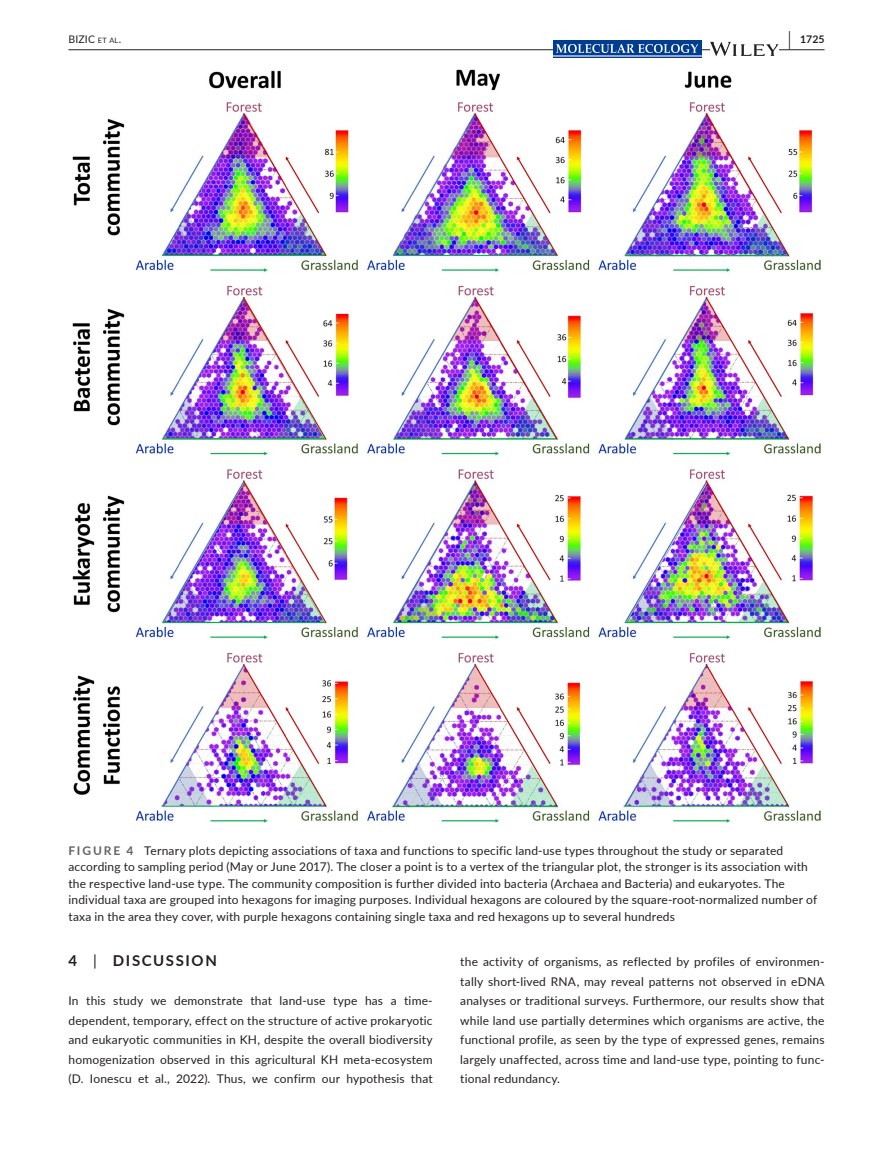
<style>
.page{position:relative;width:893px;height:1174px;background:#fff}
.page>*{position:absolute;margin:0;border:0;box-sizing:border-box;transform-origin:0 0}
.t1{font:700 15px "Lato";letter-spacing:.11em;color:#231f20}
.t2{font:12px/19.5px "Lato";letter-spacing:.015em;color:#231f20;text-align:justify}
.t3{font:10.5px "Lato";letter-spacing:.015em;color:#231f20}
.t4{font:700 10.5px "Lato";color:#231f20}
.s1{font-size:7.35px}
.s2{font-size:19.5px}
.s3{font-weight:700;color:#636366}
.s4{font-weight:400}
</style>
<div class="page">
<hr style="left:68px;top:49px;width:756px;height:1px;background:#231f20">
<div style="left:553px;top:41px;width:148px;height:17px;background:#003d91"></div>
<img style="left:556px;top:44px;width:142px;height:8px">
<hr style="left:553px;top:55px;width:148px;height:2px;background:#96a6d0">
<svg style="left:710px;top:42px;width:69px;height:14px"></svg>
<img style="left:72px;top:69px;width:749px;height:753px">
<p class="t3" style="left:68px;top:31px;width:54px">BIZIC <span class="s1">et al</span>.</p>
<p class="t4" style="left:789px;top:31px;width:37px"><span class="s2">|</span> 1725</p>
<p class="t2" style="left:68px;top:841px;width:750px;line-height:16.5px;text-align:left"><span class="s3">FIGURE 4</span> Ternary plots depicting associations of taxa and functions to specific land-use types throughout the study or separated according to sampling period (May or June 2017). The closer a point is to a vertex of the triangular plot, the stronger is its association with the respective land-use type. The community composition is further divided into bacteria (Archaea and Bacteria) and eukaryotes. The individual taxa are grouped into hexagons for imaging purposes. Individual hexagons are coloured by the square-root-normalized number of taxa in the area they cover, with purple hexagons containing single taxa and red hexagons up to several hundreds</p>
<p class="t1" style="left:68px;top:950px;width:150px">4 <span class="s4">|</span> DISCUSSION</p>
<p class="t2" style="left:68px;top:990px;width:366px">In this study we demonstrate that land-use type has a time&shy;dependent, temporary, effect on the structure of active prokaryotic and eukaryotic communities in KH, despite the overall biodiversity homogenization observed in this agricultural KH meta-ecosystem (D. Ionescu et al., 2022). Thus, we confirm our hypothesis that</p>
<p class="t2" style="left:460px;top:951px;width:366px">the activity of organisms, as reflected by profiles of environmen&shy;tally short-lived RNA, may reveal patterns not observed in eDNA analyses or traditional surveys. Furthermore, our results show that while land use partially determines which organisms are active, the functional profile, as seen by the type of expressed genes, remains largely unaffected, across time and land-use type, pointing to func&shy;tional redundancy.</p>
</div>
